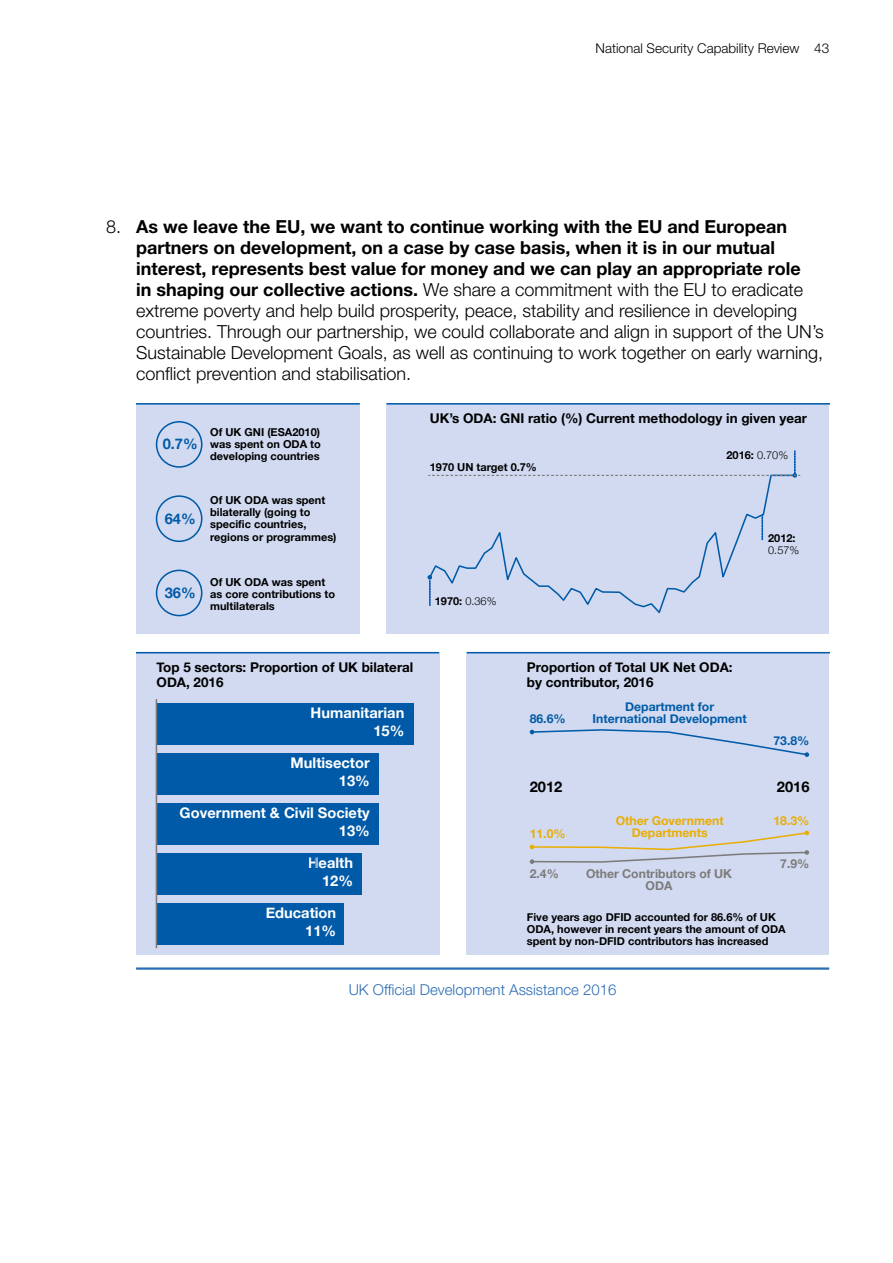
<style>
.page{position:relative;width:893px;height:1263px;background:#fff}
.page>*{position:absolute;margin:0;border:0;box-sizing:border-box;transform-origin:0 0}
.Numbered_text{font:300 18px/21px "Helvetica Neue LT Pro";color:#000}
.Caption_source_10pt{font:300 15px "Helvetica Neue LT Pro";color:#2b6db5}
.t1{font:700 14.7px/17.1px "Helvetica Neue";color:#fff;text-align:right}
.t2{font:700 14.7px "Helvetica Neue";color:#005aa7}
.t3{font:700 14.7px "Helvetica Neue";color:#000}
.t4{font:700 13.5px/14.7px "Helvetica Neue";color:#000}
.t5{font:300 13.5px "Helvetica Neue LT Pro";color:#000}
.t6{font:700 12.15px/12.1px "Helvetica Neue";color:#005aa7;text-align:center}
.t7{font:700 12.15px/12.1px "Helvetica Neue";color:#eaad02;text-align:center}
.t8{font:700 12.15px/12.1px "Helvetica Neue";color:#7c7b7b;text-align:center}
.t9{font:700 10.95px/12.1px "Helvetica Neue";color:#000}
.s1{font-weight:700}
.s2{font-weight:300}
</style>
<div class="page">
<hr style="left:136px;top:967px;width:693px;height:3px;background:#2b6db5">
<div style="left:387px;top:404px;width:442px;height:230px;background:#d1daf0"></div>
<div style="left:136px;top:653px;width:303px;height:301px;background:#d1daf0"></div>
<div style="left:467px;top:653px;width:362px;height:301px;background:#d1daf0"></div>
<div style="left:157px;top:703px;width:257px;height:41px;background:#005aa7"></div>
<div style="left:157px;top:753px;width:222px;height:41px;background:#005aa7"></div>
<div style="left:157px;top:803px;width:222px;height:41px;background:#005aa7"></div>
<div style="left:157px;top:853px;width:205px;height:41px;background:#005aa7"></div>
<div style="left:156px;top:903px;width:187px;height:41px;background:#005aa7"></div>
<hr style="left:156px;top:699px;width:1px;height:249px;background:#7c7b7b">
<svg style="left:530px;top:729px;width:279px;height:28px"></svg>
<svg style="left:530px;top:830px;width:279px;height:34px"></svg>
<svg style="left:428px;top:474px;width:344px;height:139px"></svg>
<svg style="left:427px;top:575px;width:5px;height:31px"></svg>
<svg style="left:761px;top:515px;width:2px;height:25px"></svg>
<svg style="left:429px;top:451px;width:371px;height:27px"></svg>
<svg style="left:308px;top:854px;width:1px;height:20px"></svg>
<hr style="left:387px;top:403px;width:442px;height:2px;background:#005aa7">
<hr style="left:467px;top:652px;width:362px;height:1px;background:#005aa7">
<hr style="left:136px;top:652px;width:303px;height:1px;background:#005aa7">
<div style="left:136px;top:404px;width:224px;height:230px;background:#d1daf0"></div>
<div style="left:156px;top:421px;width:46px;height:47px;border:2px solid #005aa7;border-radius:50%"></div>
<div style="left:156px;top:495px;width:46px;height:47px;border:2px solid #005aa7;border-radius:50%"></div>
<div style="left:156px;top:570px;width:46px;height:46px;border:2px solid #005aa7;border-radius:50%"></div>
<hr style="left:136px;top:403px;width:224px;height:2px;background:#005aa7">
<p class="t5" style="left:596px;top:40px;width:235px">National Security Capability Review 43</p>
<p class="Numbered_text" style="left:136px;top:216px;width:689px;text-indent:-30px">8. <span class="s1">As we leave the EU, we want to continue working with the EU and European partners on development, on a case by case basis, when it is in our mutual interest, represents best value for money and we can play an appropriate role<br>in shaping our collective actions.</span> We share a commitment with the EU to eradicate extreme poverty and help build prosperity, peace, stability and resilience in developing countries. Through our partnership, we could collaborate and align in support of the UN’s Sustainable Development Goals, as well as continuing to work together on early warning, conflict prevention and stabilisation.</p>
<p class="t2" style="left:163px;top:432px;width:37px">0.7%</p>
<p class="t2" style="left:165px;top:507px;width:32px">64%</p>
<p class="t2" style="left:165px;top:582px;width:32px">36%</p>
<p class="t9" style="left:210px;top:426px;width:112px;text-align:justify">Of UK GNI (ESA2010) was spent on ODA to developing countries</p>
<p class="t9" style="left:210px;top:494px;width:128px">Of UK ODA was spent bilaterally (going to specific countries, regions or programmes)</p>
<p class="t9" style="left:210px;top:576px;width:126px">Of UK ODA was spent as core contributions to multilaterals</p>
<p class="t4" style="left:430px;top:411px;width:379px">UK’s ODA: GNI ratio (%) Current methodology in given year</p>
<p class="t9" style="left:430px;top:461px;width:109px">1970 UN target 0.7%</p>
<p class="t9" style="left:435px;top:595px;width:63px">1970: <span class="s2">0.36%</span></p>
<p class="t9" style="left:726px;top:449px;width:63px">2016: <span class="s2">0.70%</span></p>
<p class="t9" style="left:768px;top:532px;width:33px">2012:<br><span class="s2">0.57%</span></p>
<p class="t4" style="left:157px;top:660px;width:258px">Top 5 sectors: Proportion of UK bilateral<br>ODA, 2016</p>
<p class="t4" style="left:527px;top:660px;width:207px">Proportion of Total UK Net ODA: by contributor, 2016</p>
<p class="t1" style="left:311px;top:705px;width:95px">Humanitarian<br>15%</p>
<p class="t1" style="left:291px;top:755px;width:81px">Multisector<br>13%</p>
<p class="t1" style="left:180px;top:805px;width:192px">Government &amp; Civil Society<br>13%</p>
<p class="t1" style="left:308px;top:855px;width:47px">Health<br>12%</p>
<p class="t6" style="left:530px;top:713px;width:37px">86.6%</p>
<p class="t6" style="left:593px;top:701px;width:156px">Department for<br>International Development</p>
<p class="t6" style="left:773px;top:735px;width:37px">73.8%</p>
<p class="t3" style="left:530px;top:775px;width:34px">2012</p>
<p class="t3" style="left:777px;top:775px;width:34px">2016</p>
<p class="t7" style="left:530px;top:828px;width:37px">11.0%</p>
<p class="t8" style="left:530px;top:868px;width:31px">2.4%</p>
<p class="t7" style="left:616px;top:815px;width:110px">Other Government<br>Departments</p>
<p class="t8" style="left:586px;top:868px;width:148px">Other Contributors of UK<br>ODA</p>
<p class="t7" style="left:773px;top:815px;width:37px">18.3%</p>
<p class="t8" style="left:780px;top:858px;width:31px">7.9%</p>
<p class="t1" style="left:266px;top:905px;width:72px">Education<br>11%</p>
<p class="t9" style="left:527px;top:911px;width:260px">Five years ago DFID accounted for 86.6% of UK<br>ODA, however in recent years the amount of ODA spent by non-DFID contributors has increased</p>
<p class="Caption_source_10pt" style="left:349px;top:981px;width:269px">UK Official Development Assistance 2016</p>
</div>
